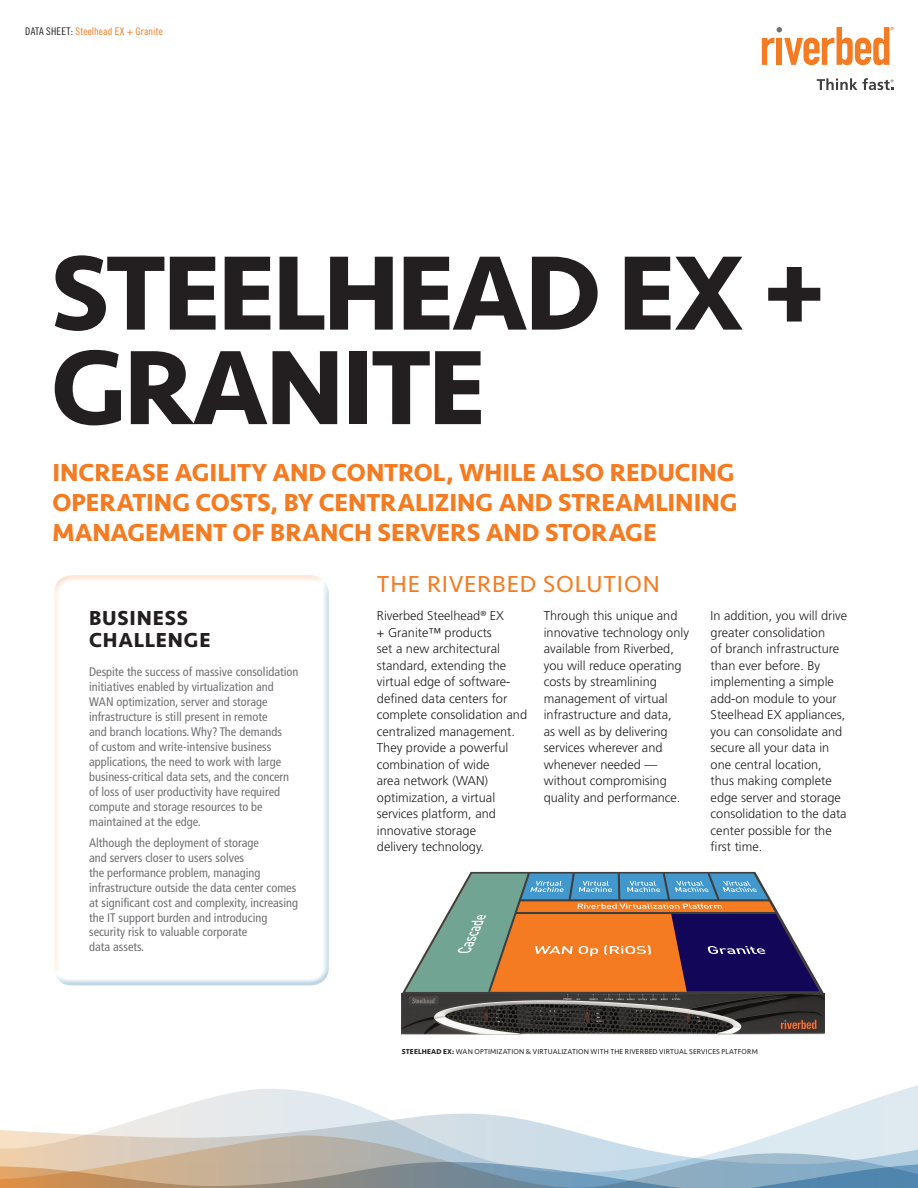
<style>
.page{position:relative;width:918px;height:1188px;background:#fff}
.page>*{position:absolute;margin:0;border:0;box-sizing:border-box;transform-origin:0 0}
.Headline{font:700 109.5px/94.5px "Seravek Basic";letter-spacing:-.03em;color:#231f20}
.Subtitle{font:700 25.5px/30px "Seravek Basic";color:#f47b21}
.SUB_A_seravek_reg{font:24px "Seravek Basic";letter-spacing:.035em;color:#f47b21}
.Call_out_box_headine{font:700 21px/22.5px "Seravek Basic";letter-spacing:.04em;color:#231f20}
.BODY_COPY_Fruit_Reg{font:300 12.75px/16.5px "Frutiger";color:#231f20}
.Side_Bar_Body_Copy{font:condensed 12.3px/15px "Frutiger";color:#717074}
.Brochure_Category_Li{font:10.5px "Trade Gothic Cond Eighteen";letter-spacing:.01em;color:#f47b21}
.FIGURE_CAPTIONS{font:7.35px "Seravek Basic";letter-spacing:.02em;color:#231f20}
.s1{color:#231f20}
.s2{font-weight:700}
</style>
<div class="page">
<svg style="left:166px;top:1085px;width:752px;height:26px"></svg>
<svg style="left:0;top:1111px;width:918px;height:25px"></svg>
<svg style="left:0;top:1136px;width:918px;height:26px;background:#d0d2d0"></svg>
<svg style="left:0;top:1162px;width:918px;height:26px;background:#9ba3a4"></svg>
<svg style="left:762px;top:27px;width:132px;height:38px"></svg>
<svg style="left:817px;top:78px;width:76px;height:12px"></svg>
<img style="left:402px;top:994px;width:422px;height:41px">
<svg style="left:402px;top:872px;width:422px;height:122px;fill:#3f3f3f"></svg>
<svg style="left:405px;top:873px;width:415px;height:119px"></svg>
<p class="Brochure_Category_Li" style="left:25px;top:25px;width:139px"><span class="s1">DATA SHEET:</span> Steelhead EX + Granite</p>
<p class="Headline" style="left:51px;top:244px;width:777px">STEELHEAD EX +<br>GRANITE</p>
<p class="Subtitle" style="left:52px;top:457px;width:687px">INCREASE AGILITY AND CONTROL, WHILE ALSO REDUCING<br>OPERATING COSTS, BY CENTRALIZING AND STREAMLINING<br>MANAGEMENT OF BRANCH SERVERS AND STORAGE</p>
<p class="Call_out_box_headine" style="left:89px;top:606px;width:123px">BUSINESS<br>CHALLENGE</p>
<p class="Side_Bar_Body_Copy" style="left:89px;top:664px;width:211px">Despite the success of massive consolidation initiatives enabled by virtualization and WAN optimization, server and storage infrastructure is still present in remote<br>and branch locations. Why? The demands<br>of custom and write-intensive business applications, the need to work with large business-critical data sets, and the concern of loss of user productivity have required compute and storage resources to be maintained at the edge.</p>
<p class="Side_Bar_Body_Copy" style="left:89px;top:836px;width:211px">Although the deployment of storage<br>and servers closer to users solves<br>the performance problem, managing infrastructure outside the data center comes at significant cost and complexity, increasing the IT support burden and introducing security risk to valuable corporate<br>data assets.</p>
<p class="SUB_A_seravek_reg" style="left:377px;top:569px;width:284px">THE RIVERBED SOLUTION</p>
<p class="BODY_COPY_Fruit_Reg" style="left:377px;top:608px;width:152px">Riverbed Steelhead<sup>®</sup> EX<br>+ Granite™ products<br>set a new architectural standard, extending the virtual edge of software&shy;defined data centers for complete consolidation and centralized management.<br>They provide a powerful combination of wide<br>area network (WAN) optimization, a virtual services platform, and innovative storage<br>delivery technology.</p>
<p class="BODY_COPY_Fruit_Reg" style="left:544px;top:608px;width:147px">Through this unique and innovative technology only available from Riverbed, you will reduce operating costs by streamlining management of virtual infrastructure and data,<br>as well as by delivering services wherever and whenever needed — without compromising quality and performance.</p>
<p class="BODY_COPY_Fruit_Reg" style="left:711px;top:608px;width:138px">In addition, you will drive greater consolidation<br>of branch infrastructure than ever before. By implementing a simple add-on module to your<br>Steelhead EX appliances, you can consolidate and secure all your data in one central location, thus making complete edge server and storage consolidation to the data center possible for the first time.</p>
<p class="FIGURE_CAPTIONS" style="left:402px;top:1047px;width:358px"><span class="s2">STEELHEAD EX:</span> WAN OPTIMIZATION &amp; VIRTUALIZATION WITH THE RIVERBED VIRTUAL SERVICES PLATFORM</p>
</div>
